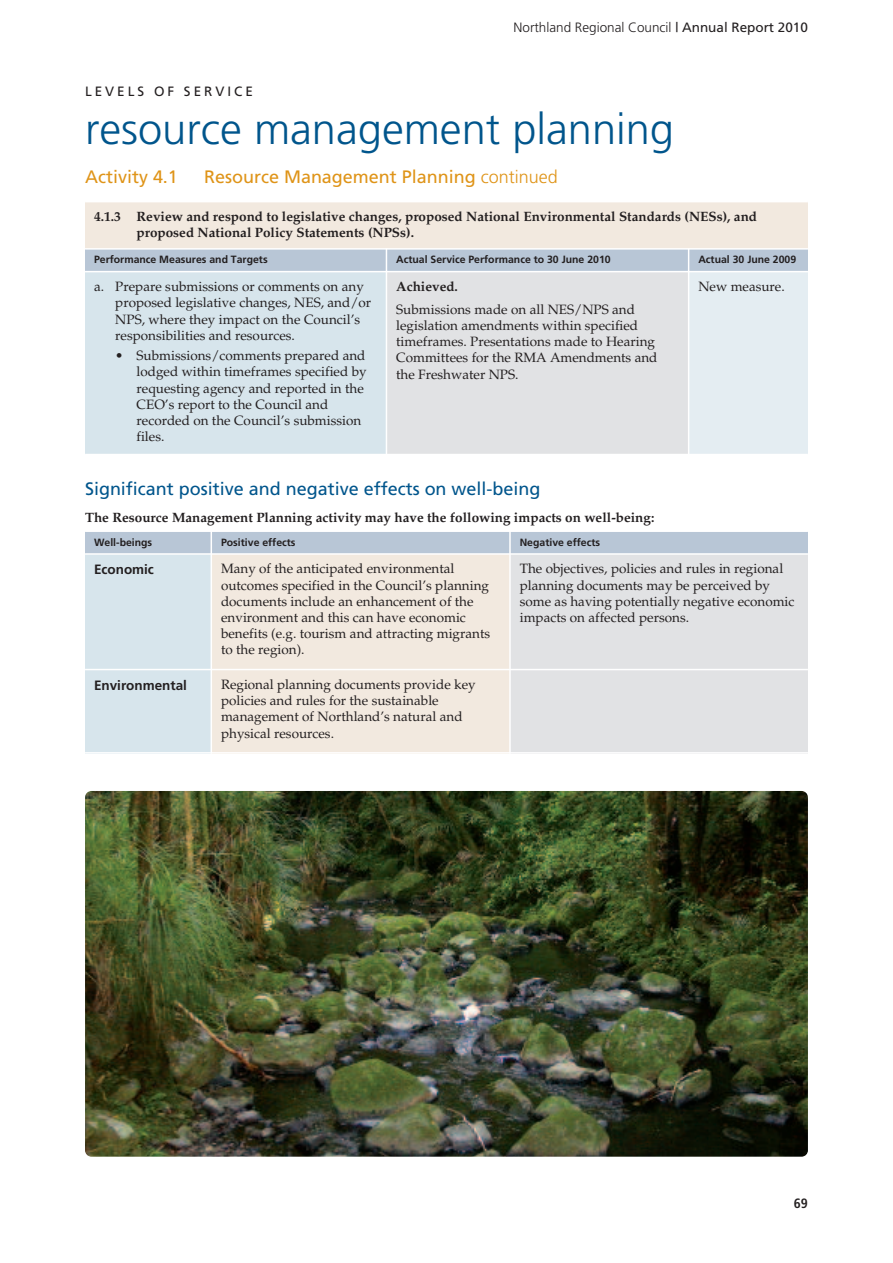
<style>
.page{position:relative;width:893px;height:1263px;background:#fff}
.page>*{position:absolute;margin:0;border:0;box-sizing:border-box;transform-origin:0 0}
.t1{font:300 43.5px "Frutiger Maori";color:#00558c}
.t2{font:18px "Frutiger Maori";color:#00558c}
.t3{font:18px "Frutiger Maori";color:#df9418}
.t4{font:13.5px/16.2px "Palatino Maori";color:#231f20}
.t5{font:700 13.5px/16.2px "Palatino Maori";color:#231f20}
.t6{font:300 13.5px "Frutiger Maori";color:#231f20}
.t7{font:700 13.5px "Frutiger Maori";color:#231f20}
.t8{font:13.5px "Frutiger Maori";letter-spacing:.22em;color:#231f20}
.t9{font:700 condensed 13.5px "Frutiger Maori";color:#231f20}
.t10{font:700 10.5px "Frutiger Maori";color:#231f20}
.s1{font-weight:400}
.s2{font-weight:300}
</style>
<div class="page">
<div style="left:85px;top:201px;width:723px;height:48px;background:#f2e9df"></div>
<div style="left:85px;top:249px;width:301px;height:23px;background:#b8c6d6"></div>
<div style="left:386px;top:249px;width:303px;height:23px;background:#b8c6d6"></div>
<div style="left:689px;top:249px;width:119px;height:23px;background:#b8c6d6"></div>
<div style="left:85px;top:272px;width:301px;height:183px;background:#d7e5ec"></div>
<div style="left:386px;top:272px;width:303px;height:183px;background:#e1e2e4"></div>
<div style="left:689px;top:272px;width:119px;height:183px;background:#e4edf2"></div>
<hr style="left:386px;top:248px;width:1px;height:207px;background:#fff">
<hr style="left:688px;top:248px;width:1px;height:207px;background:#fff">
<hr style="left:85px;top:201px;width:723px;height:1px;background:#fff">
<hr style="left:85px;top:248px;width:723px;height:2px;background:#fff">
<hr style="left:85px;top:271px;width:723px;height:1px;background:#fff">
<hr style="left:85px;top:454px;width:723px;height:1px;background:#fff">
<div style="left:85px;top:531px;width:126px;height:23px;background:#b8c6d6"></div>
<div style="left:211px;top:531px;width:299px;height:23px;background:#b8c6d6"></div>
<div style="left:510px;top:531px;width:298px;height:23px;background:#b8c6d6"></div>
<div style="left:85px;top:554px;width:126px;height:115px;background:#d7e5ec"></div>
<div style="left:211px;top:554px;width:299px;height:115px;background:#f2e9df"></div>
<div style="left:510px;top:554px;width:298px;height:115px;background:#e1e2e4"></div>
<div style="left:85px;top:669px;width:126px;height:85px;background:#d7e5ec"></div>
<div style="left:211px;top:669px;width:299px;height:85px;background:#f2e9df"></div>
<div style="left:510px;top:669px;width:298px;height:85px;background:#e1e2e4"></div>
<hr style="left:211px;top:530px;width:1px;height:224px;background:#fff">
<hr style="left:509px;top:530px;width:2px;height:224px;background:#fff">
<hr style="left:85px;top:530px;width:723px;height:2px;background:#fff">
<hr style="left:85px;top:553px;width:723px;height:2px;background:#fff">
<hr style="left:85px;top:669px;width:723px;height:1px;background:#fff">
<hr style="left:85px;top:752px;width:723px;height:2px;background:#fff">
<img style="left:85px;top:791px;width:723px;height:366px;border-radius:6px">
<p class="t6" style="left:513px;top:22px;width:296px">Northland Regional Council <span class="s1">| Annual Report 2010</span></p>
<p class="t8" style="left:85px;top:85px;width:169px">LEVELS OF SERVICE</p>
<h1 class="t1" style="left:85px;top:111px;width:591px">resource management planning</h1>
<h2 class="t3" style="left:85px;top:170px;width:94px">Activity 4.1</h2>
<h2 class="t3" style="left:204px;top:170px;width:355px">Resource Management Planning <span class="s2">continued</span></h2>
<p class="t5" style="left:137px;top:210px;width:622px;text-indent:-43px">4.1.3 Review and respond to legislative changes, proposed National Environmental Standards (NESs), and proposed National Policy Statements (NPSs).</p>
<p class="t10" style="left:94px;top:255px;width:175px">Performance Measures and Targets</p>
<p class="t10" style="left:396px;top:255px;width:216px">Actual Service Performance to 30 June 2010</p>
<p class="t10" style="left:698px;top:255px;width:99px">Actual 30 June 2009</p>
<p class="t4" style="left:115px;top:280px;width:257px;text-indent:-21px">a. Prepare submissions or comments on any proposed legislative changes, NES, and/or NPS, where they impact on the Council’s responsibilities and resources.</p>
<p class="t4" style="left:137px;top:349px;width:232px;text-indent:-21px">• Submissions/comments prepared and lodged within timeframes specified by requesting agency and reported in the<br>CEO’s report to the Council and recorded on the Council’s submission files.</p>
<p class="t5" style="left:396px;top:280px;width:63px">Achieved.</p>
<p class="t4" style="left:396px;top:303px;width:263px">Submissions made on all NES/NPS and legislation amendments within specified timeframes. Presentations made to Hearing Committees for the RMA Amendments and the Freshwater NPS.</p>
<p class="t4" style="left:698px;top:280px;width:88px">New measure.</p>
<h2 class="t2" style="left:85px;top:481px;width:457px">Significant positive and negative effects on well-being</h2>
<p class="t5" style="left:85px;top:510px;width:571px">The Resource Management Planning activity may have the following impacts on well-being:</p>
<p class="t10" style="left:94px;top:538px;width:60px">Well-beings</p>
<p class="t10" style="left:221px;top:538px;width:76px">Positive effects</p>
<p class="t10" style="left:520px;top:538px;width:82px">Negative effects</p>
<p class="t7" style="left:94px;top:564px;width:61px">Economic</p>
<p class="t4" style="left:221px;top:562px;width:271px">Many of the anticipated environmental outcomes specified in the Council’s planning documents include an enhancement of the environment and this can have economic benefits (e.g. tourism and attracting migrants to the region).</p>
<p class="t4" style="left:520px;top:562px;width:276px">The objectives, policies and rules in regional planning documents may be perceived by some as having potentially negative economic impacts on affected persons.</p>
<p class="t7" style="left:94px;top:680px;width:94px">Environmental</p>
<p class="t4" style="left:221px;top:678px;width:256px">Regional planning documents provide key policies and rules for the sustainable management of Northland’s natural and physical resources.</p>
<p class="t9" style="left:794px;top:1198px;width:16px">69</p>
</div>
